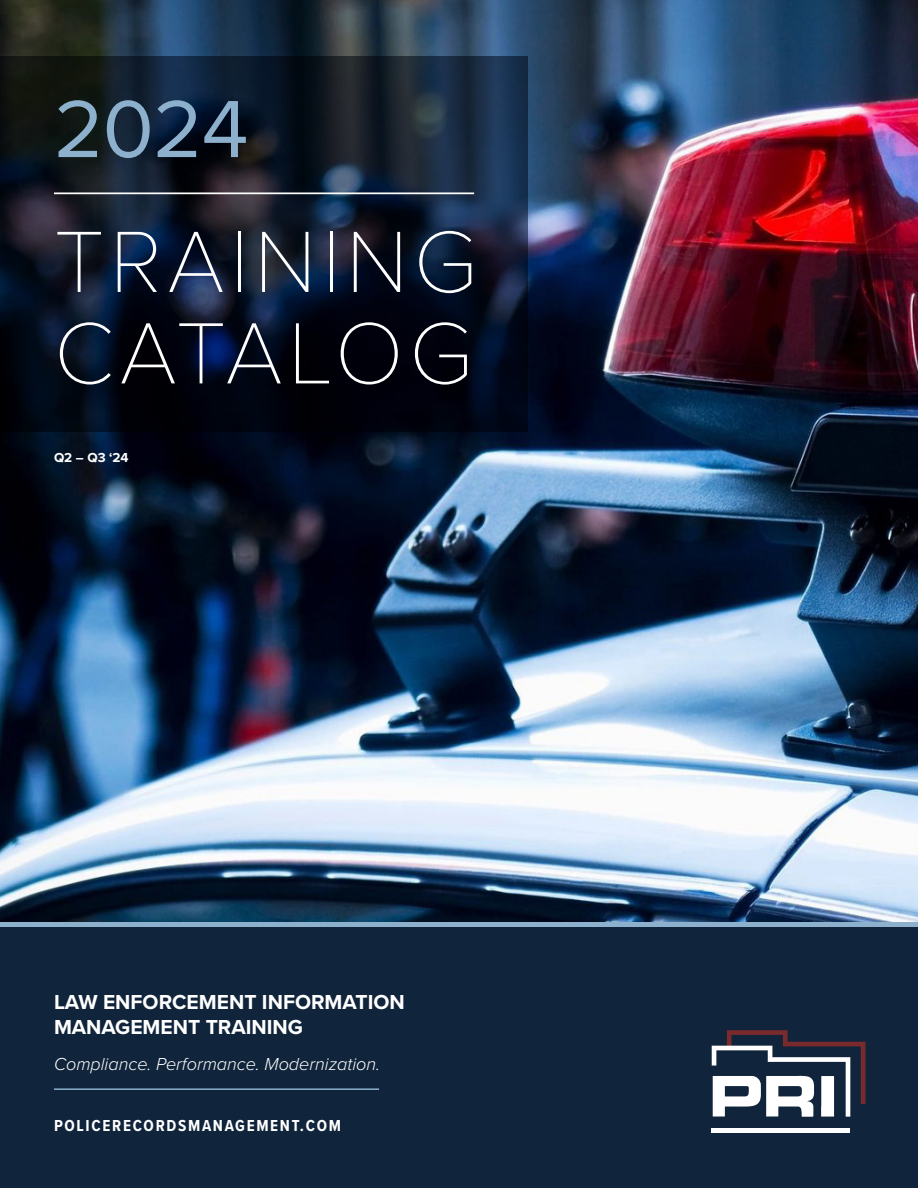
<style>
.page{position:relative;width:918px;height:1188px;background:#fff}
.page>*{position:absolute;margin:0;border:0;box-sizing:border-box;transform-origin:0 0}
.t1{font:100 90.15px/91.5px "Proxima Nova T";letter-spacing:.06em;color:#fff}
.t2{font:84px "Proxima Nova";color:#8db0cd}
.t3{font:700 21px/25.2px "Proxima Nova";color:#fff}
.t4{font:italic 300 18px "Proxima Nova";color:#fff}
.t5{font:700 16.5px "Proxima Nova Cond";letter-spacing:.1em;color:#fff}
.t6{font:700 13.5px "Proxima Nova";color:#fff}
</style>
<div class="page">
<img style="left:0;top:0;width:918px;height:922px">
<svg style="left:0;top:57px;width:528px;height:375px;background:#0d1626"></svg>
<div style="left:0;top:922px;width:918px;height:266px;background:#10243b"></div>
<div style="left:0;top:922px;width:918px;height:5px;background:#8db0cd"></div>
<hr style="left:54px;top:192px;width:420px;height:2px;background:#fff">
<hr style="left:54px;top:1088px;width:325px;height:2px;background:#8db0cd">
<hr style="left:712px;top:1129px;width:138px;height:4px;background:#fff">
<svg style="left:712px;top:1030px;width:154px;height:87px"></svg>
<p class="t2" style="left:54px;top:66px;width:196px">2024</p>
<p class="t1" style="left:54px;top:210px;width:425px">TRAINING<br>CATALOG</p>
<p class="t6" style="left:54px;top:448px;width:76px">Q2 – Q3 ‘24</p>
<p class="t3" style="left:54px;top:989px;width:352px">LAW ENFORCEMENT INFORMATION<br>MANAGEMENT TRAINING</p>
<p class="t4" style="left:54px;top:1050px;width:328px">Compliance. Performance. Modernization.</p>
<p class="t5" style="left:54px;top:1113px;width:289px">POLICERECORDSMANAGEMENT.COM</p>
</div>
